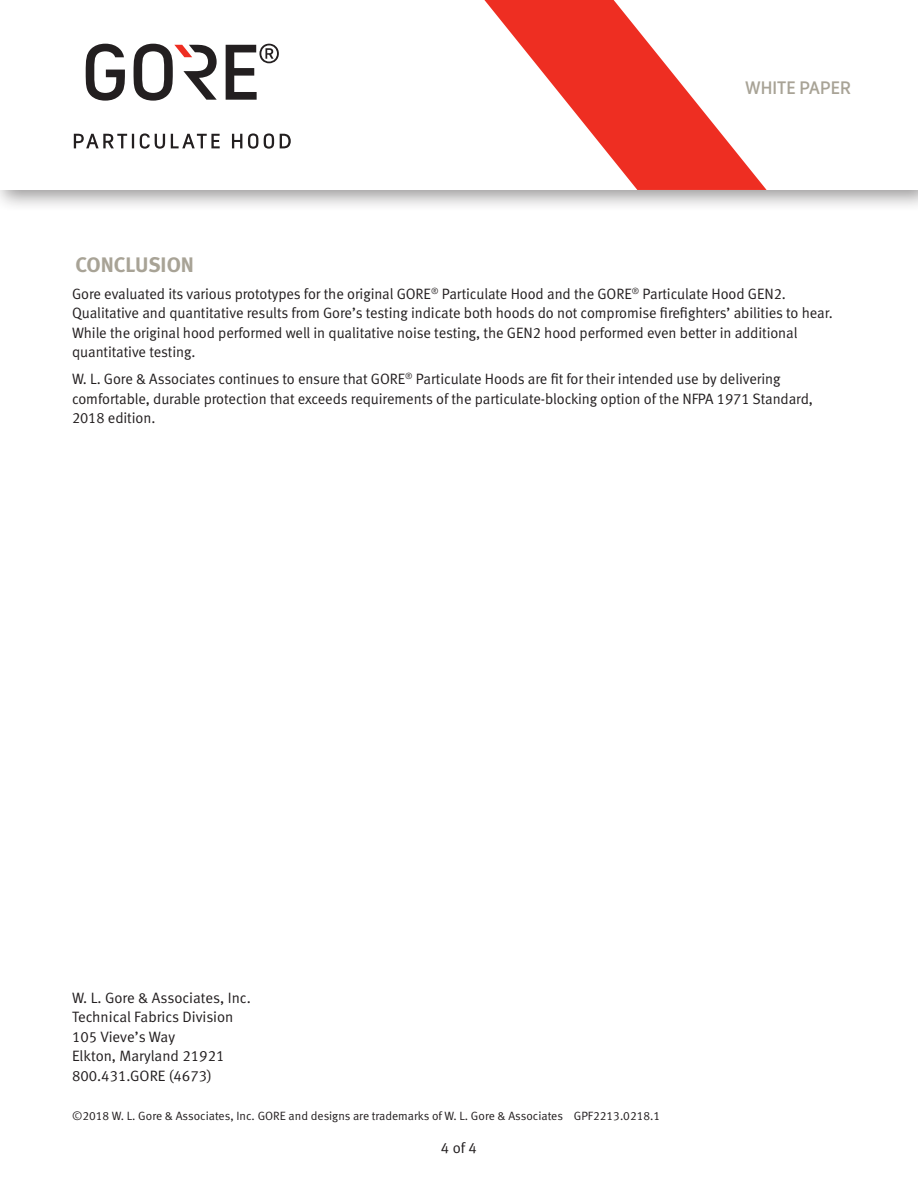
<style>
.page{position:relative;width:918px;height:1188px;background:#fff}
.page>*{position:absolute;margin:0;border:0;box-sizing:border-box;transform-origin:0 0}
.t1{font:21px "Meta Bold LF";color:#a8a396}
.t2{font:18px "GORE Fabrics Headline";color:#a8a396}
.t3{font:15px/19.5px "Meta Normal LF";letter-spacing:-.005em;color:#231f20}
.t4{font:12px "Meta Normal LF";color:#231f20}
</style>
<div class="page">
<div style="left:0;top:0;width:918px;height:213px;background:#231f20;opacity:.46"></div>
<div style="left:0;top:0;width:918px;height:190px;background:#fff"></div>
<svg style="left:484px;top:0;width:283px;height:190px"></svg>
<svg style="left:74px;top:133px;width:217px;height:16px"></svg>
<svg style="left:86px;top:44px;width:39px;height:57px"></svg>
<svg style="left:134px;top:44px;width:83px;height:57px"></svg>
<svg style="left:226px;top:44px;width:53px;height:56px"></svg>
<p class="t2" style="left:745px;top:77px;width:107px">WHITE PAPER</p>
<p class="t1" style="left:75px;top:252px;width:120px">CONCLUSION</p>
<p class="t3" style="left:72px;top:283px;width:762px">Gore evaluated its various prototypes for the original GORE<sup>®</sup> Particulate Hood and the GORE<sup>®</sup> Particulate Hood GEN2.<br>Qualitative and quantitative results from Gore’s testing indicate both hoods do not compromise firefighters’ abilities to hear.<br>While the original hood performed well in qualitative noise testing, the GEN2 hood performed even better in additional quantitative testing.</p>
<p class="t3" style="left:72px;top:369px;width:743px">W. L. Gore &amp; Associates continues to ensure that GORE<sup>®</sup> Particulate Hoods are fit for their intended use by delivering comfortable, durable protection that exceeds requirements of the particulate-blocking option of the NFPA 1971 Standard,<br>2018 edition.</p>
<p class="t3" style="left:72px;top:988px;width:180px">W. L. Gore &amp; Associates, Inc.<br>Technical Fabrics Division<br>105 Vieve’s Way<br>Elkton, Maryland 21921<br>800.431.GORE (4673)</p>
<p class="t4" style="left:72px;top:1109px;width:590px">©2018 W. L. Gore &amp; Associates, Inc. GORE and designs are trademarks of W. L. Gore &amp; Associates GPF2213.0218.1</p>
<p class="t3" style="left:441px;top:1138px;width:38px">4 of 4</p>
</div>
